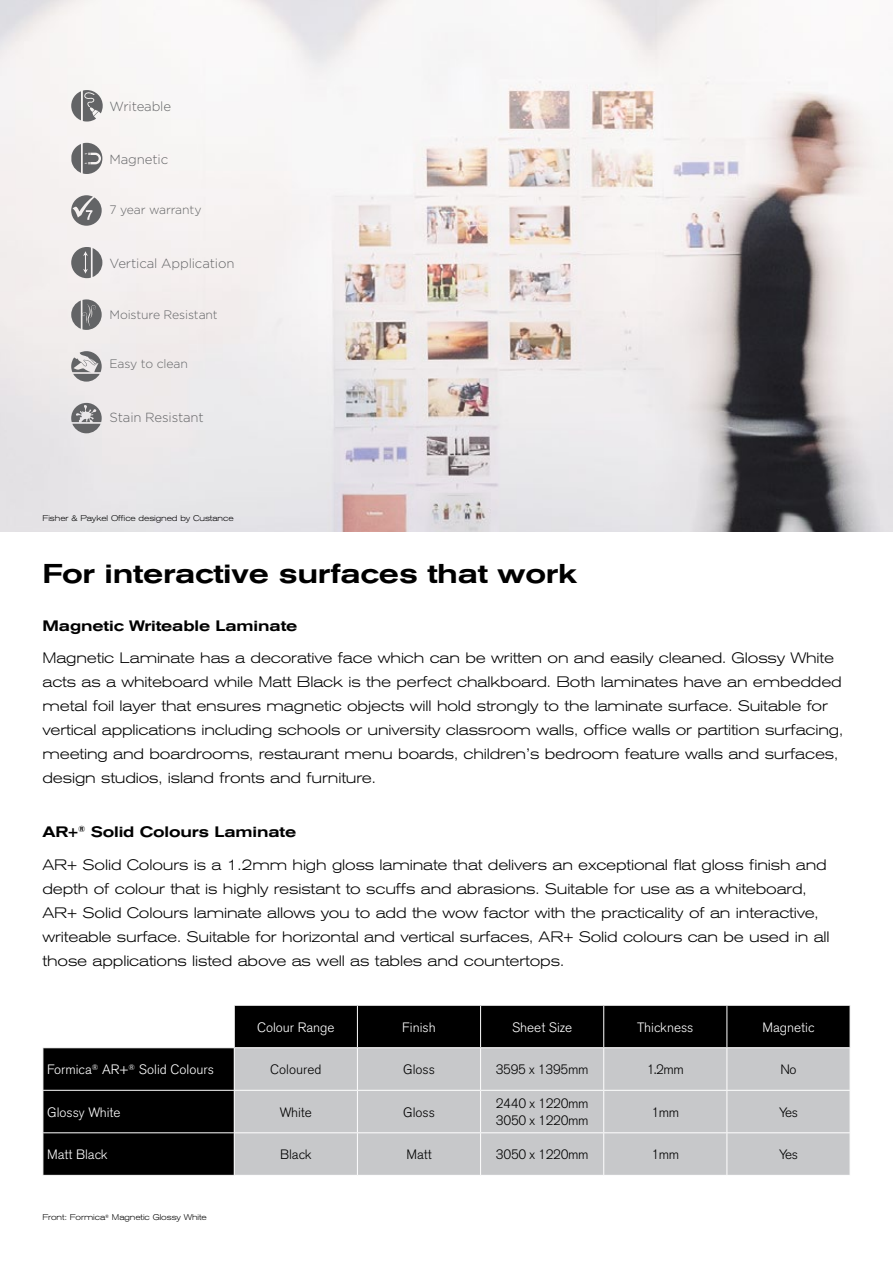
<style>
.page{position:relative;width:893px;height:1263px;background:#fff}
.page>*{position:absolute;margin:0;border:0;box-sizing:border-box;transform-origin:0 0}
.t1{font:500 expanded 27px "Akzidenz Grotesk BE";letter-spacing:-.01em;color:#000}
.t2{font:300 expanded 15px/24px "Akzidenz Grotesk BE";letter-spacing:-.01em;color:#000}
.t3{font:500 expanded 15px "Akzidenz Grotesk BE";letter-spacing:-.01em;color:#000}
.t4{font:300 13.5px "Akzidenz Grotesk BE";color:#fff}
.t5{font:300 13.5px/16.2px "Akzidenz Grotesk BE";letter-spacing:-.03em;color:#000}
.t6{font:300 13.5px "Akzidenz Grotesk BE";color:#000}
.t7{font:300 13.2px "Gotham";letter-spacing:-.01em;color:#636466}
.t8{font:300 12.15px "Gotham";letter-spacing:-.01em;color:#636466}
.t9{font:300 expanded 8.25px "Akzidenz Grotesk BE";letter-spacing:-.01em;color:#000;scale:.96 1}
.s1{font-weight:500}
</style>
<div class="page">
<img style="left:0;top:0;width:893px;height:531px">
<svg style="left:44px;top:1006px;width:806px;height:169px;background:#242424"></svg>
<div style="left:235px;top:1048px;width:615px;height:127px;background:#c7c8ca"></div>
<hr style="left:234px;top:1005px;width:1px;height:42px;background:#fff">
<hr style="left:357px;top:1005px;width:1px;height:42px;background:#fff">
<hr style="left:480px;top:1005px;width:1px;height:42px;background:#fff">
<hr style="left:603px;top:1005px;width:1px;height:42px;background:#fff">
<hr style="left:726px;top:1005px;width:1px;height:42px;background:#fff">
<hr style="left:43px;top:1047px;width:191px;height:1px;background:#fff">
<hr style="left:234px;top:1047px;width:123px;height:1px;background:#fff">
<hr style="left:234px;top:1048px;width:1px;height:42px;background:#fff">
<hr style="left:357px;top:1047px;width:124px;height:1px;background:#fff">
<hr style="left:357px;top:1048px;width:1px;height:42px;background:#fff">
<hr style="left:481px;top:1047px;width:123px;height:1px;background:#fff">
<hr style="left:480px;top:1048px;width:1px;height:42px;background:#fff">
<hr style="left:604px;top:1047px;width:123px;height:1px;background:#fff">
<hr style="left:603px;top:1048px;width:1px;height:42px;background:#fff">
<hr style="left:727px;top:1047px;width:123px;height:1px;background:#fff">
<hr style="left:726px;top:1048px;width:1px;height:42px;background:#fff">
<hr style="left:604px;top:1090px;width:123px;height:1px;background:#fff">
<hr style="left:727px;top:1090px;width:123px;height:1px;background:#fff">
<hr style="left:726px;top:1091px;width:1px;height:41px;background:#fff">
<hr style="left:604px;top:1132px;width:123px;height:1px;background:#fff">
<hr style="left:727px;top:1132px;width:123px;height:1px;background:#fff">
<hr style="left:726px;top:1133px;width:1px;height:42px;background:#fff">
<hr style="left:43px;top:1090px;width:191px;height:1px;background:#fff">
<hr style="left:234px;top:1090px;width:123px;height:1px;background:#fff">
<hr style="left:234px;top:1091px;width:1px;height:41px;background:#fff">
<hr style="left:357px;top:1090px;width:124px;height:1px;background:#fff">
<hr style="left:357px;top:1091px;width:1px;height:41px;background:#fff">
<hr style="left:481px;top:1090px;width:123px;height:1px;background:#fff">
<hr style="left:480px;top:1091px;width:1px;height:41px;background:#fff">
<hr style="left:603px;top:1091px;width:1px;height:41px;background:#fff">
<hr style="left:43px;top:1132px;width:191px;height:1px;background:#fff">
<hr style="left:234px;top:1132px;width:123px;height:1px;background:#fff">
<hr style="left:234px;top:1133px;width:1px;height:42px;background:#fff">
<hr style="left:357px;top:1132px;width:124px;height:1px;background:#fff">
<hr style="left:357px;top:1133px;width:1px;height:42px;background:#fff">
<hr style="left:481px;top:1132px;width:123px;height:1px;background:#fff">
<hr style="left:480px;top:1133px;width:1px;height:42px;background:#fff">
<hr style="left:603px;top:1133px;width:1px;height:42px;background:#fff">
<svg style="left:71px;top:195px;width:31px;height:31px"></svg>
<svg style="left:71px;top:403px;width:31px;height:30px"></svg>
<svg style="left:71px;top:299px;width:31px;height:31px"></svg>
<svg style="left:71px;top:351px;width:31px;height:31px"></svg>
<svg style="left:71px;top:247px;width:31px;height:31px"></svg>
<svg style="left:71px;top:144px;width:10px;height:29px"></svg>
<svg style="left:83px;top:143px;width:19px;height:31px"></svg>
<svg style="left:71px;top:91px;width:10px;height:29px"></svg>
<svg style="left:83px;top:90px;width:20px;height:32px"></svg>
<p class="t7" style="left:110px;top:98px;width:63px">Writeable</p>
<p class="t7" style="left:110px;top:151px;width:60px">Magnetic</p>
<p class="t8" style="left:110px;top:202px;width:93px">7 year warranty</p>
<p class="t7" style="left:110px;top:255px;width:126px">Vertical Application</p>
<p class="t8" style="left:110px;top:307px;width:110px">Moisture Resistant</p>
<p class="t8" style="left:110px;top:356px;width:80px">Easy to clean</p>
<p class="t7" style="left:110px;top:409px;width:96px">Stain Resistant</p>
<p class="t9" style="left:43px;top:513px;width:201px">Fisher &amp; Paykel Office designed by Custance</p>
<h1 class="t1" style="left:43px;top:558px;width:536px">For interactive surfaces that work</h1>
<p class="t3" style="left:43px;top:617px;width:256px">Magnetic Writeable Laminate</p>
<p class="t2" style="left:43px;top:646px;width:802px">Magnetic Laminate has a decorative face which can be written on and easily cleaned. Glossy White acts as a whiteboard while Matt Black is the perfect chalkboard. Both laminates have an embedded metal foil layer that ensures magnetic objects will hold strongly to the laminate surface. Suitable for vertical applications including schools or university classroom walls, office walls or partition surfacing, meeting and boardrooms, restaurant menu boards, children’s bedroom feature walls and surfaces, design studios, island fronts and furniture.</p>
<p class="t2" style="left:43px;top:816px;width:786px;line-height:32.5px"><span class="s1">AR+</span><sup>®</sup> <span class="s1">Solid Colours Laminate<br></span>AR+ Solid Colours is a 1.2mm high gloss laminate that delivers an exceptional flat gloss finish and</p>
<p class="t2" style="left:43px;top:877px;width:789px">depth of colour that is highly resistant to scuffs and abrasions. Suitable for use as a whiteboard, AR+ Solid Colours laminate allows you to add the wow factor with the practicality of an interactive, writeable surface. Suitable for horizontal and vertical surfaces, AR+ Solid colours can be used in all those applications listed above as well as tables and countertops.</p>
<p class="t4" style="left:257px;top:1019px;width:79px">Colour Range</p>
<p class="t4" style="left:402px;top:1019px;width:35px">Finish</p>
<p class="t4" style="left:512px;top:1019px;width:62px">Sheet Size</p>
<p class="t4" style="left:637px;top:1019px;width:58px">Thickness</p>
<p class="t4" style="left:762px;top:1019px;width:54px">Magnetic</p>
<p class="t4" style="left:47px;top:1062px;width:168px">Formica<sup>®</sup> AR+<sup>®</sup> Solid Colours</p>
<p class="t6" style="left:270px;top:1062px;width:53px">Coloured</p>
<p class="t5" style="left:403px;top:1061px;width:33px">Gloss</p>
<p class="t5" style="left:496px;top:1061px;width:94px">3595 x 1395mm</p>
<p class="t5" style="left:647px;top:1061px;width:39px">1.2mm</p>
<p class="t5" style="left:780px;top:1061px;width:18px">No</p>
<p class="t4" style="left:47px;top:1104px;width:75px">Glossy White</p>
<p class="t5" style="left:280px;top:1104px;width:34px">White</p>
<p class="t5" style="left:403px;top:1104px;width:33px">Gloss</p>
<p class="t5" style="left:496px;top:1096px;width:94px">2440 x 1220mm<br>3050 x 1220mm</p>
<p class="t5" style="left:651px;top:1104px;width:29px">1mm</p>
<p class="t5" style="left:779px;top:1104px;width:20px">Yes</p>
<p class="t4" style="left:47px;top:1147px;width:62px">Matt Black</p>
<p class="t5" style="left:280px;top:1146px;width:33px">Black</p>
<p class="t5" style="left:406px;top:1146px;width:27px">Matt</p>
<p class="t5" style="left:496px;top:1146px;width:94px">3050 x 1220mm</p>
<p class="t5" style="left:651px;top:1146px;width:29px">1mm</p>
<p class="t5" style="left:779px;top:1146px;width:20px">Yes</p>
<p class="t9" style="left:43px;top:1213px;width:173px">Front: Formica<sup>®</sup> Magnetic Glossy White</p>
</div>
